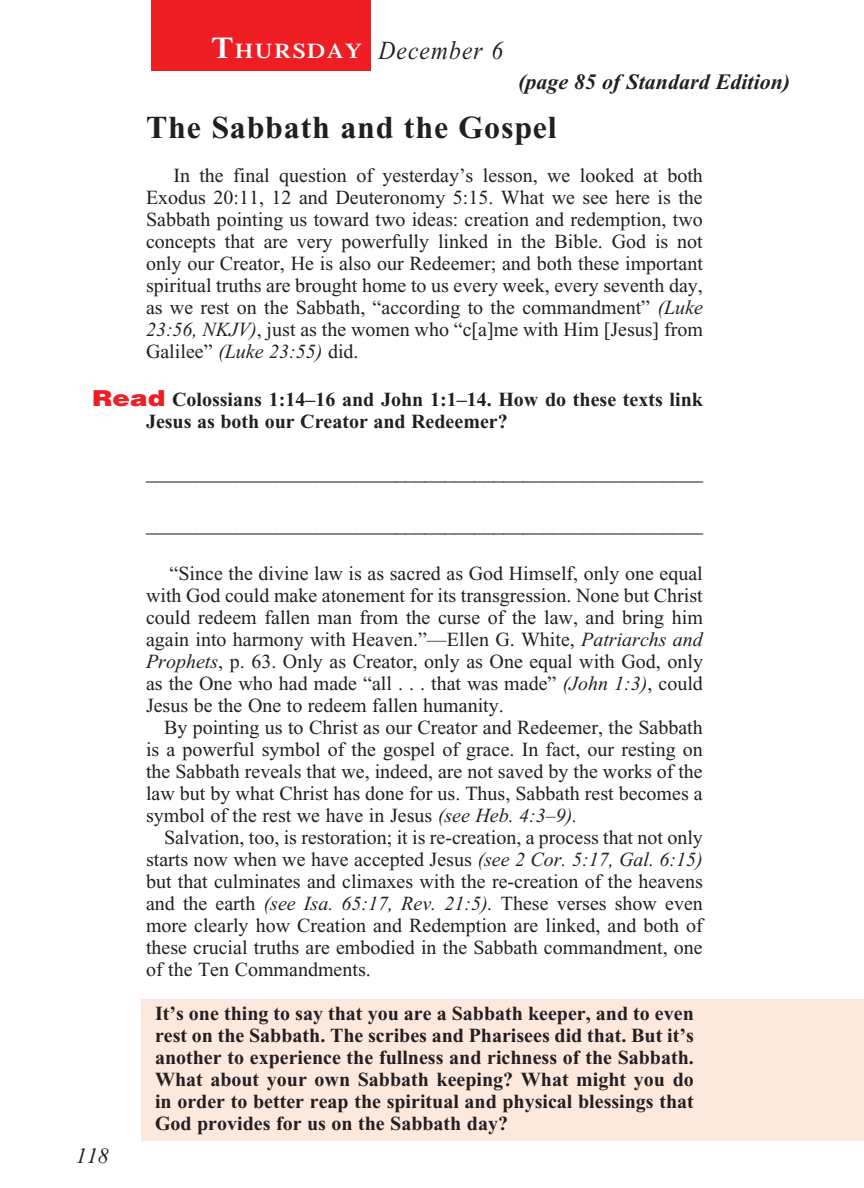
<style>
.page{position:relative;width:864px;height:1188px;background:#fff}
.page>*{position:absolute;margin:0;border:0;box-sizing:border-box;transform-origin:0 0}
._01-Daily_head{font:700 32px "Times New Roman";letter-spacing:.025em;color:#231f20}
._00-Month-Day{font:italic 26px "Times New Roman";letter-spacing:.05em;color:#231f20;scale:.9 1}
.t1{font:italic 700 22px "Times New Roman";color:#231f20}
.t2{font:italic 22px "Times New Roman";color:#231f20}
.t3{font:600 21px "Times";letter-spacing:.07em;color:#fff;scale:1.1 1}
._4-Body_Copy{font:20px/22px "Times New Roman";color:#231f20;text-align:justify}
.x-screened_box-text{font:700 20px/22px "Times New Roman";color:#231f20;text-align:justify}
._6-question{font:700 20px/22px "Times New Roman";color:#231f20}
.s1{font-size:30px}
.s2{font-style:italic}
.s3{font-family:"Helvetica";font-weight:900;font-size:22px;color:#ee1e24}
</style>
<div class="page">
<div style="left:142px;top:999px;width:722px;height:142px;background:#fde8dd"></div>
<div style="left:151px;top:0;width:220px;height:71px;background:#ee1e24"></div>
<p class="t3" style="left:212px;top:39px;width:138px"><span class="s1">T</span>HURSDAY</p>
<p class="_00-Month-Day" style="left:378px;top:37px;width:140px">December 6</p>
<p class="t1" style="left:518px;top:69px;width:274px">(page 85 of Standard Edition)</p>
<p class="_01-Daily_head" style="left:146px;top:110px;width:412px">The Sabbath and the Gospel</p>
<p class="_4-Body_Copy" style="left:146px;top:164px;width:558px;text-indent:27px">In the final question of yesterday’s lesson, we looked at both Exodus 20:11, 12 and Deuteronomy 5:15. What we see here is the Sabbath pointing us toward two ideas: creation and redemption, two concepts that are very powerfully linked in the Bible. God is not only our Creator, He is also our Redeemer; and both these important spiritual truths are brought home to us every week, every seventh day, as we rest on the Sabbath, “according to the commandment” <span class="s2">(Luke 23:56, NKJV)</span>, just as the women who “c[a]me with Him [Jesus] from Galilee” <span class="s2">(Luke 23:55)</span> did.</p>
<p class="_6-question" style="left:146px;top:389px;width:558px;text-indent:-54px"><span class="s3">Read</span> Colossians 1:14–16 and John 1:1–14. How do these texts link<br>Jesus as both our Creator and Redeemer?</p>
<p class="_4-Body_Copy" style="left:146px;top:463px;width:558px">________________________________________________________</p>
<p class="t2" style="left:76px;top:1144px;width:34px">118</p>
<p class="_4-Body_Copy" style="left:146px;top:515px;width:558px">________________________________________________________</p>
<p class="_4-Body_Copy" style="left:146px;top:563px;width:558px;text-indent:24px">“Since the divine law is as sacred as God Himself, only one equal with God could make atonement for its transgression. None but Christ could redeem fallen man from the curse of the law, and bring him again into harmony with Heaven.”—Ellen G. White, <span class="s2">Patriarchs and Prophets</span>, p. 63. Only as Creator, only as One equal with God, only as the One who had made “all . . . that was made” <span class="s2">(John 1:3)</span>, could Jesus be the One to redeem fallen humanity.</p>
<p class="_4-Body_Copy" style="left:146px;top:717px;width:558px;text-indent:18px">By pointing us to Christ as our Creator and Redeemer, the Sabbath is a powerful symbol of the gospel of grace. In fact, our resting on the Sabbath reveals that we, indeed, are not saved by the works of the law but by what Christ has done for us. Thus, Sabbath rest becomes a symbol of the rest we have in Jesus <span class="s2">(see Heb. 4:3–9).</span></p>
<p class="_4-Body_Copy" style="left:146px;top:827px;width:558px;text-indent:18px">Salvation, too, is restoration; it is re-creation, a process that not only starts now when we have accepted Jesus <span class="s2">(see 2 Cor. 5:17, Gal. 6:15) </span>but that culminates and climaxes with the re-creation of the heavens and the earth <span class="s2">(see Isa. 65:17, Rev. 21:5).</span> These verses show even more clearly how Creation and Redemption are linked, and both of these crucial truths are embodied in the Sabbath commandment, one of the Ten Commandments.</p>
<p class="x-screened_box-text" style="left:155px;top:1003px;width:540px">It’s one thing to say that you are a Sabbath keeper, and to even rest on the Sabbath. The scribes and Pharisees did that. But it’s another to experience the fullness and richness of the Sabbath.<br>What about your own Sabbath keeping? What might you do in order to better reap the spiritual and physical blessings that God provides for us on the Sabbath day?</p>
</div>
